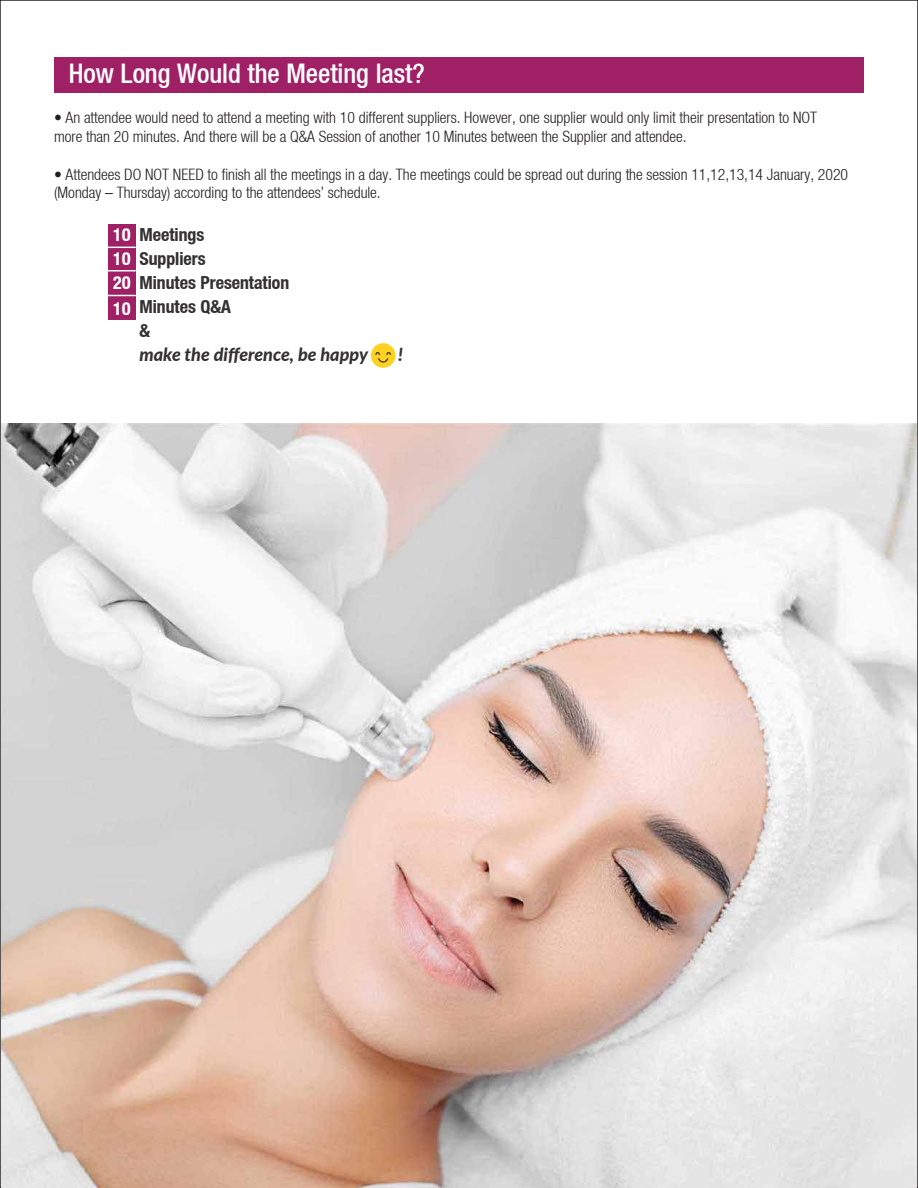
<style>
.page{position:relative;width:918px;height:1188px;background:#fff}
.page>*{position:absolute;margin:0;border:0;box-sizing:border-box;transform-origin:0 0}
.t1{font:27px "Heavenetica Cond 6 Med SH";color:#fff}
.t2{font:18px/24px "Heavenetica Cond 7 Bold SH";color:#333132}
.t3{font:italic 800 18px "Lato";color:#333132}
.t4{font:18px/24.5px "Heavenetica Cond 7 Bold SH";color:#fff;text-align:justify}
.t5{font:15.75px/18.8px "Heavenetica Cond 4 Lt SH";color:#231f20}
</style>
<div class="page">
<div style="left:54px;top:57px;width:810px;height:35px;background:#9f2064"></div>
<div style="left:108px;top:224px;width:28px;height:96px;background:#9f2064"></div>
<svg style="left:108px;top:295px;width:28px;height:1px"></svg>
<hr style="left:108px;top:270px;width:28px;height:2px;background:#fff">
<svg style="left:108px;top:247px;width:28px;height:1px"></svg>
<div style="left:371px;top:343px;width:24px;height:25px;background:#ffd222;border-radius:50%"></div>
<svg style="left:375px;top:352px;width:16px;height:11px"></svg>
<img style="left:1px;top:423px;width:916px;height:765px">
<h1 class="t1" style="left:69px;top:56px;width:358px">How Long Would the Meeting last?</h1>
<p class="t5" style="left:54px;top:108px;width:765px">• An attendee would need to attend a meeting with 10 different suppliers. However, one supplier would only limit their presentation to NOT more than 20 minutes. And there will be a Q&amp;A Session of another 10 Minutes between the Supplier and attendee.</p>
<p class="t5" style="left:54px;top:164px;width:796px">• Attendees DO NOT NEED to finish all the meetings in a day. The meetings could be spread out during the session 11,12,13,14 January, 2020 (Monday – Thursday) according to the attendees’ schedule.</p>
<p class="t2" style="left:140px;top:222px;width:151px">Meetings<br>Suppliers<br>Minutes Presentation<br>Minutes Q&amp;A<br>&amp;</p>
<p class="t3" style="left:140px;top:342px;width:230px">make the difference, be happy</p>
<p class="t3" style="left:398px;top:342px;width:6px">!</p>
<p class="t4" style="left:113px;top:222px;width:19px">10<br>10<br>20<br>10</p>
</div>
